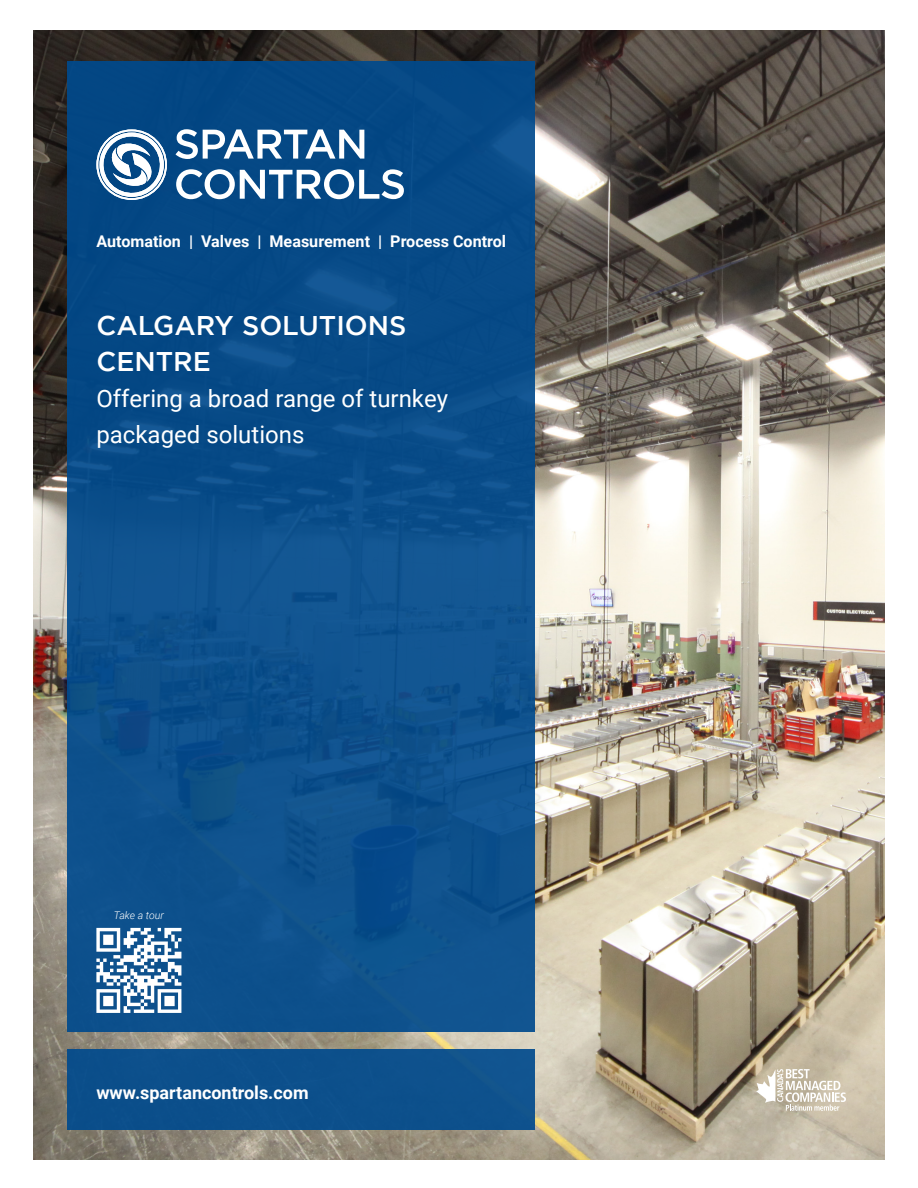
<style>
.page{position:relative;width:918px;height:1188px;background:#fff}
.page>*{position:absolute;margin:0;border:0;box-sizing:border-box;transform-origin:0 0}
.Heading{font:500 27px/36px "Gotham";color:#fff}
.t1{font:24px/36px "Roboto";color:#fff}
.Body_Content{font:700 18px "Roboto";color:#fff}
.t2{font:700 16.2px "Roboto";color:#fff}
.t3{font:italic 300 10.5px "Roboto";color:#fff}
</style>
<div class="page">
<img style="left:34px;top:31px;width:850px;height:1128px">
<div style="left:68px;top:62px;width:467px;height:970px;background:#0b4e8a"></div>
<div style="left:68px;top:1050px;width:467px;height:80px;background:#0c508b"></div>
<svg style="left:176px;top:129px;width:188px;height:30px"></svg>
<svg style="left:176px;top:169px;width:228px;height:30px"></svg>
<svg style="left:96px;top:129px;width:71px;height:71px"></svg>
<svg style="left:756px;top:1069px;width:90px;height:42px"></svg>
<svg style="left:96px;top:928px;width:85px;height:85px"></svg>
<p class="t2" style="left:96px;top:230px;width:411px">Automation | Valves | Measurement | Process Control</p>
<p class="Heading" style="left:96px;top:306px;width:312px">CALGARY SOLUTIONS<br>CENTRE</p>
<p class="t1" style="left:96px;top:379px;width:353px">Offering a broad range of turnkey packaged solutions</p>
<p class="t3" style="left:114px;top:908px;width:52px">Take a tour</p>
<p class="Body_Content" style="left:96px;top:1080px;width:214px">www.spartancontrols.com</p>
</div>
